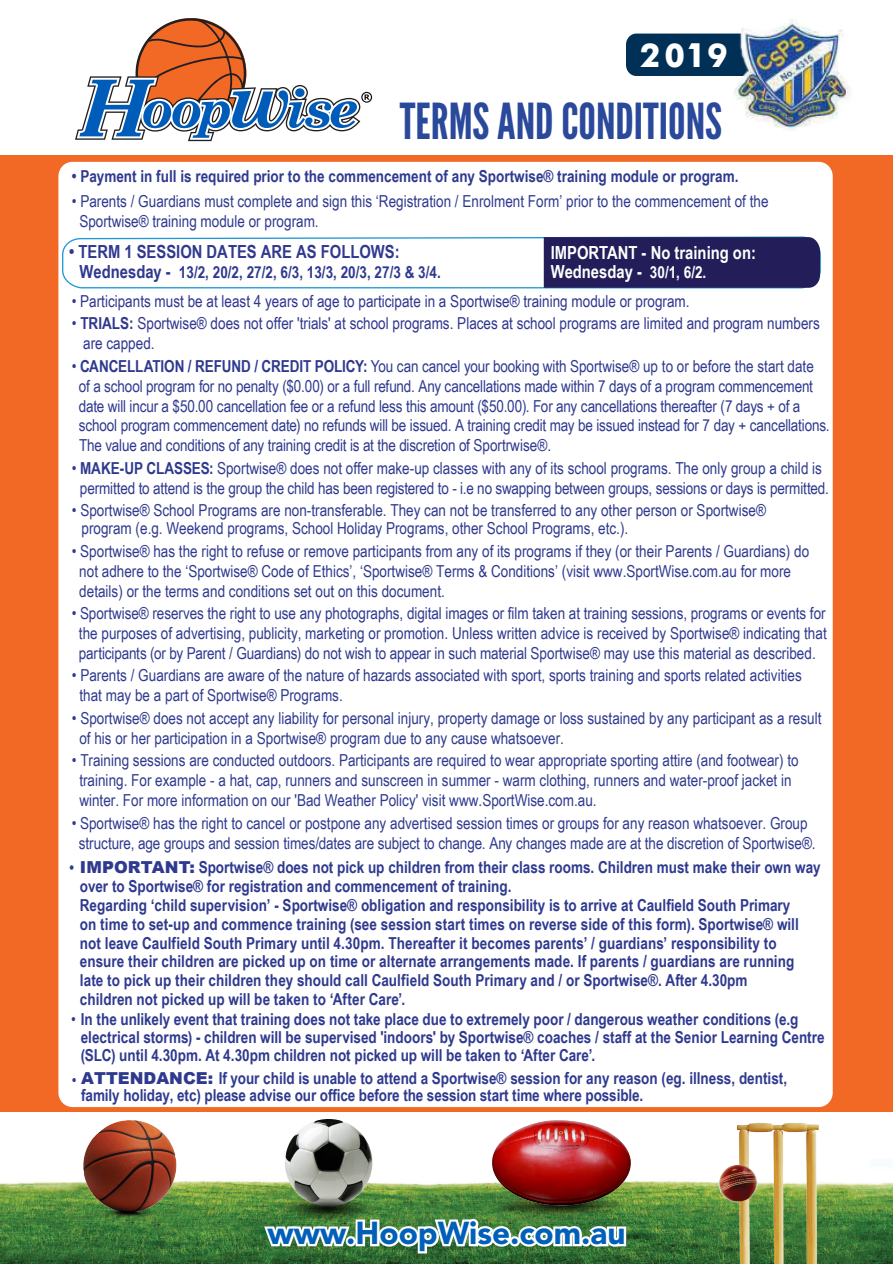
<style>
.page{position:relative;width:893px;height:1264px;background:#fff}
.page>*{position:absolute;margin:0;border:0;box-sizing:border-box;transform-origin:0 0}
.t1{font:49.5px "League Gothic";color:#2b499b}
.t2{font:700 33px "Futura";color:#fff}
.t3{font:900 31.5px "Avenir LT Std";color:#005fb9}
.t4{font:700 18px/18.6px "Arial Narrow";color:#fff}
.t5{font:700 18px "Arial Narrow";color:#30398f}
.t6{font:16.5px/19.8px "Arial Narrow";color:#2f3a8f}
.t7{font:700 16.5px/18.8px "Arial Narrow";color:#2f3a8f}
.t8{font:16.5px/19.8px "Arial Narrow";color:#30368e}
.s1{font-size:18px;color:#30398f}
.s2{font-size:16.5px}
.s3{color:#2f3a8f}
.s4{font-weight:700}
.s5{font-weight:400;font-size:18px;color:#30398f}
.s6{font-family:"Arial";font-weight:900}
.s7{font-weight:400}
</style>
<div class="page">
<div style="left:626px;top:34px;width:187px;height:42px;background:#003056;border-radius:11px"></div>
<div style="left:0;top:155px;width:893px;height:956px;background:#f26926"></div>
<div style="left:58px;top:162px;width:775px;height:944px;background:#fff;border-radius:14px"></div>
<svg style="left:62px;top:236px;width:759px;height:53px"></svg>
<img style="left:727px;top:19px;width:126px;height:110px">
<svg style="left:75px;top:18px;width:297px;height:123px"></svg>
<img style="left:0;top:1149px;width:893px;height:114px">
<img style="left:717px;top:1105px;width:108px;height:158px">
<img style="left:74px;top:1111px;width:110px;height:112px">
<img style="left:285px;top:1118px;width:87px;height:88px;border-radius:44px">
<svg style="left:260px;top:1194px;width:134px;height:27px"></svg>
<img style="left:455px;top:1106px;width:216px;height:122px">
<svg style="left:261px;top:1199px;width:367px;height:64px"></svg>
<h2 class="t2" style="left:640px;top:32px;width:89px">2019</h2>
<h1 class="t1" style="left:400px;top:91px;width:324px">TERMS AND CONDITIONS</h1>
<p class="t7" style="left:72px;top:166px;width:668px">• Payment in full is required prior to the commencement of any Sportwise® training module or program.</p>
<p class="t6" style="left:79px;top:190px;width:691px;text-indent:-8px">• Parents / Guardians must complete and sign this ‘Registration / Enrolment Form’ prior to the commencement of the<br>Sportwise® training module or program.</p>
<p class="t5" style="left:69px;top:237px;width:332px">• TERM 1 SESSION DATES ARE AS FOLLOWS:</p>
<p class="t7" style="left:80px;top:262px;width:363px"><span class="s1">Wednesday -</span> 13/2, 20/2, 27/2, 6/3, 13/3, 20/3, 27/3 &amp; 3/4.</p>
<p class="t4" style="left:551px;top:242px;width:207px">IMPORTANT - No training on:<br>Wednesday - <span class="s2">30/1, 6/2.</span></p>
<p class="t8" style="left:72px;top:290px;width:619px">• Participants must be at least 4 years of age to participate in a Sportwise® training module or program.</p>
<p class="t8" style="left:83px;top:313px;width:738px;text-indent:-11px"><span class="s3">•</span> <span class="s4">TRIALS:</span> Sportwise® does not offer 'trials' at school programs. Places at school programs are limited and program numbers are capped.</p>
<p class="t6" style="left:79px;top:355px;width:752px;text-indent:-7px">• <span class="s4">CANCELLATION / REFUND / CREDIT POLICY:</span> You can cancel your booking with Sportwise® up to or before the start date<br>of a school program for no penalty ($0.00) or a full refund. Any cancellations made within 7 days of a program commencement date will incur a $50.00 cancellation fee or a refund less this amount ($50.00). For any cancellations thereafter (7 days + of a school program commencement date) no refunds will be issued. A training credit may be issued instead for 7 day + cancellations.<br>The value and conditions of any training credit is at the discretion of Sportrwise®.</p>
<p class="t6" style="left:72px;top:457px;width:758px;text-align:center">• <span class="s4">MAKE-UP CLASSES:</span> Sportwise® does not offer make-up classes with any of its school programs. The only group a child is permitted to attend is the group the child has been registered to - i.e no swapping between groups, sessions or days is permitted.</p>
<p class="t6" style="left:82px;top:501px;width:686px;line-height:18px;text-indent:-10px">• Sportwise® School Programs are non-transferable. They can not be transferred to any other person or Sportwise® program (e.g. Weekend programs, School Holiday Programs, other School Programs, etc.).</p>
<p class="t6" style="left:79px;top:540px;width:731px;text-indent:-8px">• Sportwise® has the right to refuse or remove participants from any of its programs if they (or their Parents / Guardians) do not adhere to the ‘Sportwise® Code of Ethics’, ‘Sportwise® Terms &amp; Conditions’ (visit www.SportWise.com.au for more details) or the terms and conditions set out on this document.</p>
<p class="t6" style="left:72px;top:603px;width:756px;text-align:center">• Sportwise® reserves the right to use any photographs, digital images or film taken at training sessions, programs or events for the purposes of advertising, publicity, marketing or promotion. Unless written advice is received by Sportwise® indicating that participants (or by Parent / Guardians) do not wish to appear in such material Sportwise® may use this material as described.</p>
<p class="t6" style="left:79px;top:665px;width:724px;text-indent:-8px">• Parents / Guardians are aware of the nature of hazards associated with sport, sports training and sports related activities that may be a part of Sportwise® Programs.</p>
<p class="t6" style="left:79px;top:707px;width:744px;text-indent:-8px">• Sportwise® does not accept any liability for personal injury, property damage or loss sustained by any participant as a result of his or her participation in a Sportwise® program due to any cause whatsoever.</p>
<p class="t6" style="left:79px;top:750px;width:721px;text-indent:-8px">• Training sessions are conducted outdoors. Participants are required to wear appropriate sporting attire (and footwear) to training. For example - a hat, cap, runners and sunscreen in summer - warm clothing, runners and water-proof jacket in winter. For more information on our 'Bad Weather Policy' visit www.SportWise.com.au.</p>
<p class="t6" style="left:72px;top:812px;width:745px;text-align:center">• Sportwise® has the right to cancel or postpone any advertised session times or groups for any reason whatsoever. Group structure, age groups and session times/dates are subject to change. Any changes made are at the discretion of Sportwise®.</p>
<p class="t7" style="left:80px;top:857px;width:742px;text-indent:-11px"><span class="s5">•</span> <span class="s6">IMPORTANT:</span> Sportwise® does not pick up children from their class rooms. Children must make their own way over to Sportwise® for registration and commencement of training.<br>Regarding ‘child supervision’ - Sportwise® obligation and responsibility is to arrive at Caulfield South Primary<br>on time to set-up and commence training (see session start times on reverse side of this form). Sportwise® will not leave Caulfield South Primary until 4.30pm. Thereafter it becomes parents’ / guardians’ responsibility to ensure their children are picked up on time or alternate arrangements made. If parents / guardians are running late to pick up their children they should call Caulfield South Primary and / or Sportwise®. After 4.30pm<br>children not picked up will be taken to ‘After Care’.</p>
<p class="t7" style="left:81px;top:1009px;width:745px;line-height:18px;text-indent:-9px"><span class="s7">•</span> In the unlikely event that training does not take place due to extremely poor / dangerous weather conditions (e.g electrical storms) - children will be supervised 'indoors' by Sportwise® coaches / staff at the Senior Learning Centre (SLC) until 4.30pm. At 4.30pm children not picked up will be taken to ‘After Care’.</p>
<p class="t7" style="left:81px;top:1069px;width:707px;line-height:16.5px;text-indent:-9px"><span class="s7">•</span> <span class="s6">ATTENDANCE:</span> If your child is unable to attend a Sportwise® session for any reason (eg. illness, dentist, family holiday, etc) please advise our office before the session start time where possible.</p>
<h3 class="t3" style="left:268px;top:1213px;width:360px">www.HoopWise.com.au</h3>
</div>
